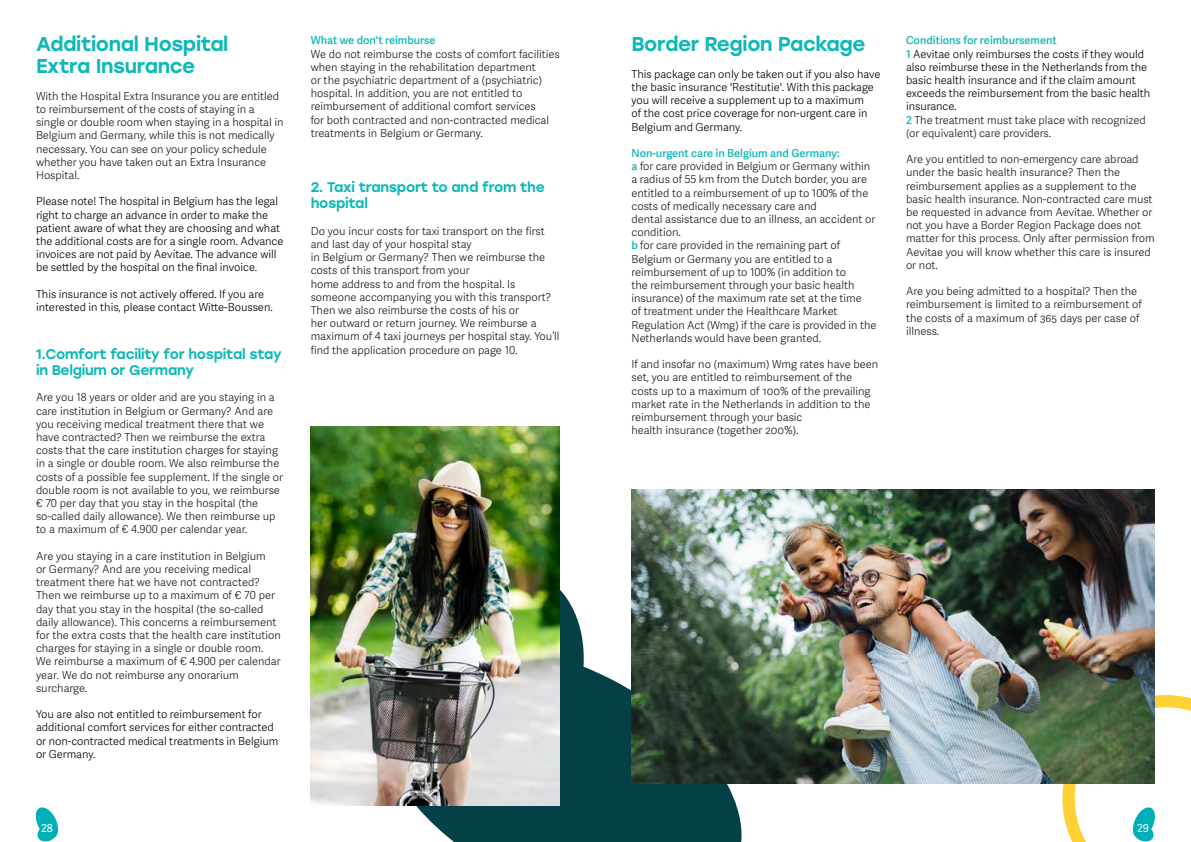
<style>
.page{position:relative;width:1191px;height:842px;background:#fff}
.page>*{position:absolute;margin:0;border:0;box-sizing:border-box;transform-origin:0 0}
.t1{font:500 20px/22px "Stolzl";letter-spacing:-.02em;color:#0eb8b6}
.t2{font:500 14px/16px "Stolzl";letter-spacing:-.02em;color:#0eb8b6}
.t3{font:300 11px/13.2px "Adelle Sans";color:#1a1a1a}
.t4{font:300 11px/13.2px "Adelle Sans";color:#000}
.t5{font:600 11px "Adelle Sans";color:#0eb8b6}
.t6{font:11px "Adelle Sans";color:#fff}
.s1{font-weight:600;color:#0eb8b6}
.s2{color:#1a1a1a}
</style>
<div class="page">
<svg style="left:35px;top:807px;width:24px;height:35px"></svg>
<svg style="left:1062px;top:695px;width:129px;height:147px"></svg>
<svg style="left:416px;top:550px;width:326px;height:292px;fill:#054047"></svg>
<img style="left:631px;top:489px;width:524px;height:295px">
<img style="left:311px;top:426px;width:248px;height:380px">
<h1 class="t1" style="left:36px;top:32px;width:194px">Additional Hospital<br>Extra Insurance</h1>
<p class="t3" style="left:36px;top:90px;width:249px">With the Hospital Extra Insurance you are entitled to reimbursement of the costs of staying in a single or double room when staying in a hospital in Belgium and Germany, while this is not medically necessary. You can see on your policy schedule whether you have taken out an Extra Insurance Hospital.</p>
<p class="t4" style="left:36px;top:195px;width:249px">Please note! The hospital in Belgium has the legal right to charge an advance in order to make the patient aware of what they are choosing and what the additional costs are for a single room. Advance invoices are not paid by Aevitae. The advance will be settled by the hospital on the final invoice.</p>
<p class="t4" style="left:36px;top:288px;width:238px">This insurance is not actively offered. If you are interested in this, please contact Witte-Boussen.</p>
<p class="t2" style="left:36px;top:345px;width:247px">1.Comfort facility for hospital stay in Belgium or Germany</p>
<p class="t3" style="left:36px;top:391px;width:248px">Are you 18 years or older and are you staying in a care institution in Belgium or Germany? And are you receiving medical treatment there that we have contracted? Then we reimburse the extra costs that the care institution charges for staying in a single or double room. We also reimburse the costs of a possible fee supplement. If the single or double room is not available to you, we reimburse € 70 per day that you stay in the hospital (the so-called daily allowance). We then reimburse up to a maximum of € 4.900 per calendar year.</p>
<p class="t3" style="left:36px;top:550px;width:246px">Are you staying in a care institution in Belgium<br>or Germany? And are you receiving medical treatment there hat we have not contracted?<br>Then we reimburse up to a maximum of € 70 per day that you stay in the hospital (the so-called daily allowance). This concerns a reimbursement for the extra costs that the health care institution charges for staying in a single or double room.<br>We reimburse a maximum of € 4.900 per calendar year. We do not reimburse any onorarium surcharge.</p>
<p class="t4" style="left:36px;top:708px;width:244px">You are also not entitled to reimbursement for additional comfort services for either contracted or non-contracted medical treatments in Belgium or Germany.</p>
<p class="t5" style="left:311px;top:34px;width:126px">What we don't reimburse</p>
<p class="t3" style="left:311px;top:47px;width:251px">We do not reimburse the costs of comfort facilities when staying in the rehabilitation department<br>or the psychiatric department of a (psychiatric) hospital. In addition, you are not entitled to reimbursement of additional comfort services<br>for both contracted and non-contracted medical treatments in Belgium or Germany.</p>
<p class="t2" style="left:311px;top:179px;width:236px">2. Taxi transport to and from the hospital</p>
<p class="t3" style="left:311px;top:225px;width:250px">Do you incur costs for taxi transport on the first and last day of your hospital stay<br>in Belgium or Germany? Then we reimburse the costs of this transport from your<br>home address to and from the hospital. Is someone accompanying you with this transport?<br>Then we also reimburse the costs of his or<br>her outward or return journey. We reimburse a maximum of 4 taxi journeys per hospital stay. You’ll find the application procedure on page 10.</p>
<h1 class="t1" style="left:631px;top:32px;width:235px">Border Region Package</h1>
<p class="t4" style="left:631px;top:68px;width:250px">This package can only be taken out if you also have the basic insurance 'Restitutie'. With this package you will receive a supplement up to a maximum<br>of the cost price coverage for non-urgent care in Belgium and Germany.</p>
<p class="t3" style="left:631px;top:147px;width:247px"><span class="s1">Non-urgent care in Belgium and Germany:<br>a</span> for care provided in Belgium or Germany within a radius of 55 km from the Dutch border, you are entitled to a reimbursement of up to 100% of the costs of medically necessary care and<br>dental assistance due to an illness, an accident or condition.<br><span class="s1">b</span> for care provided in the remaining part of Belgium or Germany you are entitled to a reimbursement of up to 100% (in addition to<br>the reimbursement through your basic health insurance) of the maximum rate set at the time<br>of treatment under the Healthcare Market Regulation Act (Wmg) if the care is provided in the Netherlands would have been granted.</p>
<p class="t3" style="left:631px;top:358px;width:248px">If and insofar no (maximum) Wmg rates have been set, you are entitled to reimbursement of the costs up to a maximum of 100% of the prevailing market rate in the Netherlands in addition to the reimbursement through your basic<br>health insurance (together 200%).</p>
<p class="t4" style="left:906px;top:34px;width:246px"><span class="s1">Conditions for reimbursement<br>1</span> Aevitae only reimburses the costs if they would also reimburse these in the Netherlands from the basic health insurance and if the claim amount exceeds the reimbursement from the basic health insurance.<br><span class="s1">2</span> <span class="s2">The treatment must take place with recognized (or equivalent) care providers.</span></p>
<p class="t3" style="left:906px;top:153px;width:250px">Are you entitled to non-emergency care abroad under the basic health insurance? Then the reimbursement applies as a supplement to the basic health insurance. Non-contracted care must be requested in advance from Aevitae. Whether or not you have a Border Region Package does not matter for this process. Only after permission from Aevitae you will know whether this care is insured or not.</p>
<p class="t3" style="left:906px;top:285px;width:237px">Are you being admitted to a hospital? Then the reimbursement is limited to a reimbursement of the costs of a maximum of 365 days per case of illness.</p>
<p class="t6" style="left:41px;top:822px;width:13px">28</p>
<p class="t6" style="left:1137px;top:822px;width:13px">29</p>
</div>
